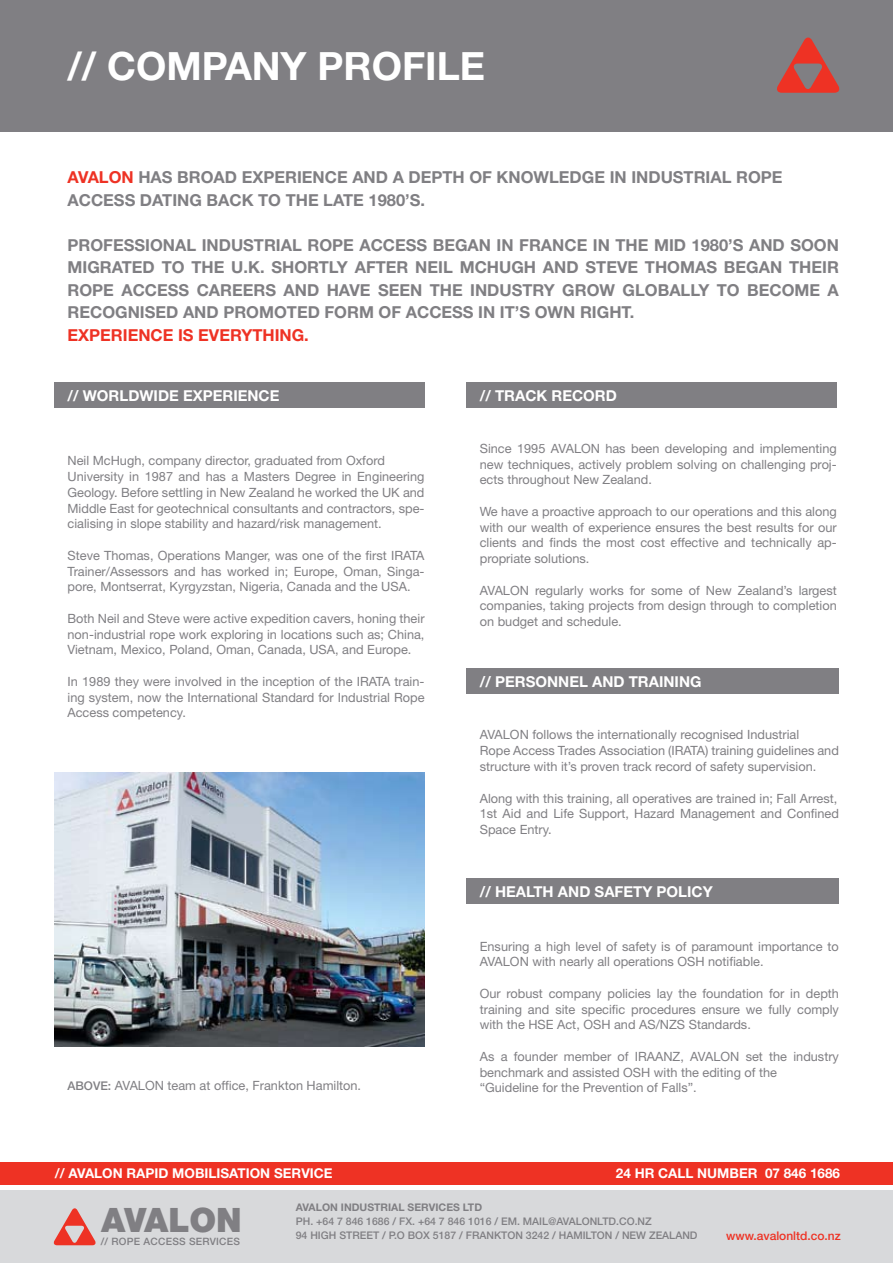
<style>
.page{position:relative;width:893px;height:1263px;background:#fff}
.page>*{position:absolute;margin:0;border:0;box-sizing:border-box;transform-origin:0 0}
.t1{font:700 39px "Helvetica Neue";color:#fff}
.t2{font:900 33.75px "Helvetica Neue";letter-spacing:-.005em;color:#807f83}
.t3{font:700 16.5px/22.5px "Helvetica Neue";color:#807f83}
.t4{font:700 16.5px "Helvetica Neue";color:#ee3224}
.t5{font:700 15px "Helvetica Neue";color:#fff}
.t6{font:700 13.5px "Helvetica Neue";color:#fff}
.t7{font:12.75px/15.8px "Helvetica Neue";color:#807f83;text-align:justify}
.t8{font:500 12px "Helvetica Neue";color:#ee3224}
.t9{font:500 10.5px "Helvetica Neue";color:#807f83}
.t10{font:700 10.5px "Helvetica Neue";color:#807f83}
.t11{font:500 10.2px "Helvetica Neue";letter-spacing:.025em;color:#807f83}
.s1{color:#ee3224}
.s2{font-weight:500;font-size:12px}
</style>
<div class="page">
<div style="left:0;top:0;width:893px;height:132px;background:#807f83"></div>
<svg style="left:777px;top:37px;width:63px;height:56px"></svg>
<div style="left:0;top:1190px;width:893px;height:73px;background:#d8d9db"></div>
<svg style="left:53px;top:1208px;width:43px;height:37px"></svg>
<div style="left:0;top:1162px;width:893px;height:22px;background:#ee3224"></div>
<div style="left:54px;top:383px;width:370px;height:25px;background:#807f83"></div>
<img style="left:54px;top:772px;width:370px;height:275px">
<div style="left:466px;top:383px;width:371px;height:25px;background:#807f83"></div>
<div style="left:466px;top:879px;width:373px;height:25px;background:#807f83"></div>
<div style="left:466px;top:668px;width:373px;height:26px;background:#807f83"></div>
<h1 class="t1" style="left:68px;top:42px;width:419px">// COMPANY PROFILE</h1>
<p class="t3" style="left:68px;top:166px;width:717px"><span class="s1">AVALON</span> HAS BROAD EXPERIENCE AND A DEPTH OF KNOWLEDGE IN INDUSTRIAL ROPE<br>ACCESS DATING BACK TO THE LATE 1980’S.</p>
<p class="t3" style="left:68px;top:233px;width:773px;text-align:justify">PROFESSIONAL INDUSTRIAL ROPE ACCESS BEGAN IN FRANCE IN THE MID 1980’S AND SOON MIGRATED TO THE U.K. SHORTLY AFTER NEIL MCHUGH AND STEVE THOMAS BEGAN THEIR ROPE ACCESS CAREERS AND HAVE SEEN THE INDUSTRY GROW GLOBALLY TO BECOME A RECOGNISED AND PROMOTED FORM OF ACCESS IN IT’S OWN RIGHT.</p>
<p class="t4" style="left:68px;top:325px;width:243px">EXPERIENCE IS EVERYTHING.</p>
<p class="t5" style="left:68px;top:387px;width:213px">// WORLDWIDE EXPERIENCE</p>
<p class="t7" style="left:68px;top:453px;width:358px;text-align:left">Neil McHugh, company director, graduated from Oxford University in 1987 and has a Masters Degree in Engineering Geology. Before settling in New Zealand he worked the UK and Middle East for geotechnical consultants and contractors, spe&shy;cialising in slope stability and hazard/risk management.</p>
<p class="t7" style="left:68px;top:547px;width:358px">Steve Thomas, Operations Manger, was one of the first IRATA Trainer/Assessors and has worked in; Europe, Oman, Singa&shy;pore, Montserrat, Kyrgyzstan, Nigeria, Canada and the USA.</p>
<p class="t7" style="left:68px;top:610px;width:358px">Both Neil and Steve were active expedition cavers, honing their non-industrial rope work exploring in locations such as; China, Vietnam, Mexico, Poland, Oman, Canada, USA, and Europe.</p>
<p class="t7" style="left:68px;top:673px;width:358px">In 1989 they were involved in the inception of the IRATA train&shy;ing system, now the International Standard for Industrial Rope Access competency.</p>
<p class="t7" style="left:68px;top:1078px;width:295px"><span class="s2">ABOVE:</span> AVALON team at office, Frankton Hamilton.</p>
<p class="t5" style="left:480px;top:387px;width:138px">// TRACK RECORD</p>
<p class="t7" style="left:480px;top:440px;width:358px">Since 1995 AVALON has been developing and implementing new techniques, actively problem solving on challenging proj&shy;ects throughout New Zealand.</p>
<p class="t7" style="left:480px;top:503px;width:359px">We have a proactive approach to our operations and this along with our wealth of experience ensures the best results for our clients and finds the most cost effective and technically ap&shy;propriate solutions.</p>
<p class="t7" style="left:480px;top:582px;width:358px">AVALON regularly works for some of New Zealand’s largest companies, taking projects from design through to completion on budget and schedule.</p>
<p class="t5" style="left:480px;top:672px;width:223px">// PERSONNEL AND TRAINING</p>
<p class="t7" style="left:480px;top:727px;width:361px;text-align:left">AVALON follows the internationally recognised Industrial<br>Rope Access Trades Association (IRATA) training guidelines and structure with it’s proven track record of safety supervision.</p>
<p class="t7" style="left:480px;top:790px;width:361px;text-align:left">Along with this training, all operatives are trained in; Fall Arrest,<br>1st Aid and Life Support, Hazard Management and Confined<br>Space Entry.</p>
<p class="t5" style="left:480px;top:883px;width:234px">// HEALTH AND SAFETY POLICY</p>
<p class="t7" style="left:480px;top:938px;width:361px">Ensuring a high level of safety is of paramount importance to<br>AVALON with nearly all operations OSH notifiable.</p>
<p class="t7" style="left:480px;top:985px;width:361px">Our robust company policies lay the foundation for in depth training and site specific procedures ensure we fully comply with the HSE Act, OSH and AS/NZS Standards.</p>
<p class="t7" style="left:480px;top:1048px;width:361px;text-align:left">As a founder member of IRAANZ, AVALON set the industry benchmark and assisted OSH with the editing of the “Guideline for the Prevention of Falls”.</p>
<p class="t6" style="left:55px;top:1165px;width:279px">// AVALON RAPID MOBILISATION SERVICE</p>
<p class="t6" style="left:616px;top:1165px;width:226px">24 HR CALL NUMBER 07 846 1686</p>
<h2 class="t2" style="left:101px;top:1200px;width:142px">AVALON</h2>
<p class="t11" style="left:101px;top:1235px;width:141px">// ROPE ACCESS SERVICES</p>
<p class="t10" style="left:296px;top:1200px;width:188px">AVALON INDUSTRIAL SERVICES LTD</p>
<p class="t9" style="left:296px;top:1215px;width:357px">PH. +64 7 846 1686 / FX. +64 7 846 1016 / EM. MAIL@AVALONLTD.CO.NZ</p>
<p class="t9" style="left:296px;top:1229px;width:403px">94 HIGH STREET / P.O BOX 5187 / FRANKTON 3242 / HAMILTON / NEW ZEALAND</p>
<p class="t8" style="left:726px;top:1229px;width:116px">www.avalonltd.co.nz</p>
</div>
